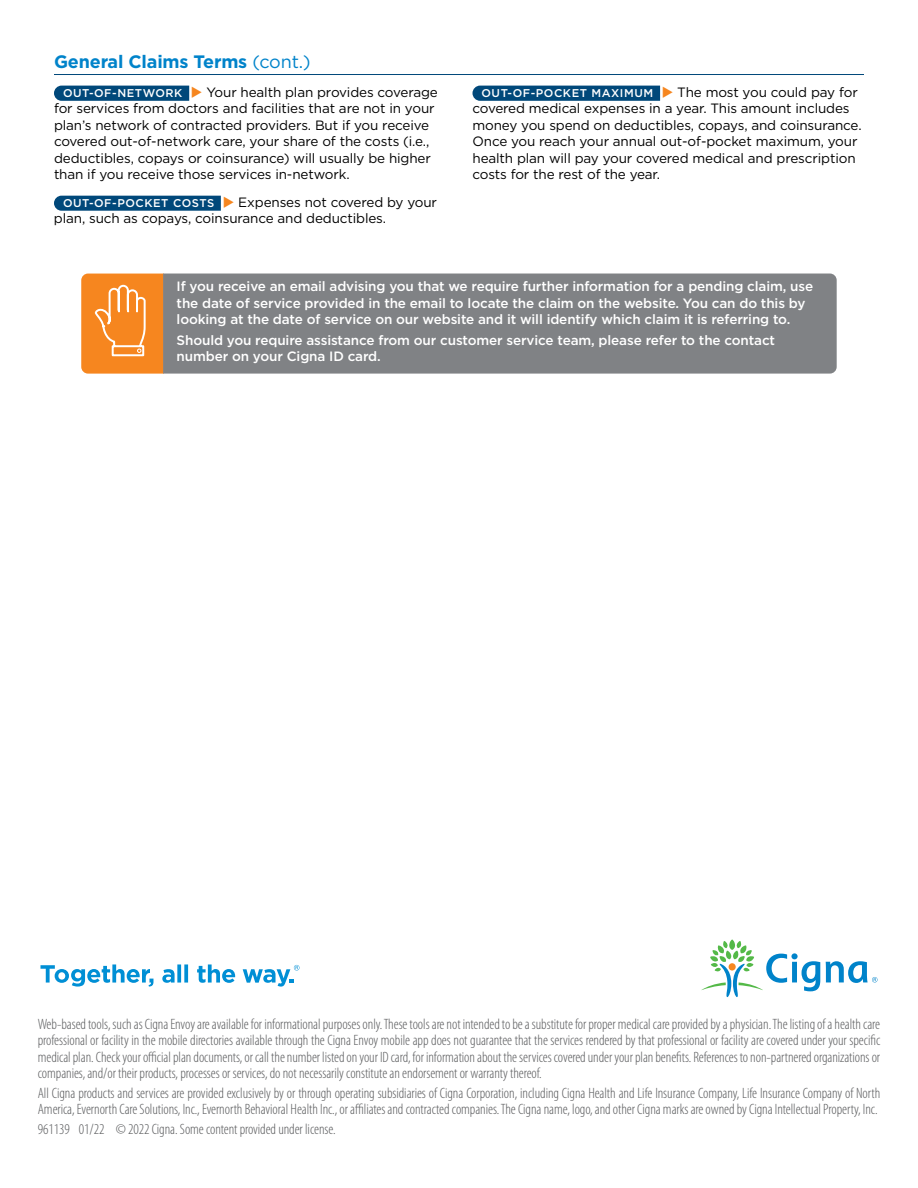
<style>
.page{position:relative;width:918px;height:1188px;background:#fff}
.page>*{position:absolute;margin:0;border:0;box-sizing:border-box;transform-origin:0 0}
.t1{font:700 18px "Gotham";letter-spacing:-.01em;color:#0083ca}
.t2{font:300 condensed 15px/16.5px "Myriad Pro";letter-spacing:-.005em;color:#58595b;text-align:justify}
.t3{font:13.5px/16.5px "Gotham";letter-spacing:-.01em;color:#000}
.t4{font:500 13.5px/16.5px "Gotham";letter-spacing:-.01em;color:#fff}
.s1{font-weight:400}
.s2{font-weight:500;font-size:11.25px;color:#fff}
.s3{color:#f6861f}
</style>
<div class="page">
<svg style="left:54px;top:86px;width:135px;height:15px;background:#064c7d"></svg>
<svg style="left:54px;top:196px;width:167px;height:15px;background:#074d7d"></svg>
<svg style="left:472px;top:86px;width:188px;height:15px;background:#064c7d"></svg>
<svg style="left:81px;top:274px;width:82px;height:100px;background:#f69133"></svg>
<div style="left:163px;top:274px;width:674px;height:100px;background:#808285"></div>
<svg style="left:701px;top:939px;width:177px;height:58px"></svg>
<svg style="left:40px;top:964px;width:113px;height:23px"></svg>
<svg style="left:162px;top:964px;width:26px;height:19px"></svg>
<svg style="left:197px;top:964px;width:38px;height:19px"></svg>
<svg style="left:243px;top:965px;width:56px;height:22px"></svg>
<hr style="left:54px;top:74px;width:810px;height:1px;background:#00487a">
<p class="t1" style="left:54px;top:49px;width:258px">General Claims Terms <span class="s1">(cont.)</span></p>
<p class="t3" style="left:54px;top:84px;width:385px;text-indent:9px"><span class="s2">OUT-OF-NETWORK</span> <span class="s3">◆</span> Your health plan provides coverage for services from doctors and facilities that are not in your plan’s network of contracted providers. But if you receive covered out-of-network care, your share of the costs (i.e., deductibles, copays or coinsurance) will usually be higher than if you receive those services in-network.</p>
<p class="t3" style="left:54px;top:194px;width:385px;text-indent:9px"><span class="s2">OUT-OF-POCKET COSTS</span> <span class="s3">◆</span> Expenses not covered by your plan, such as copays, coinsurance and deductibles.</p>
<p class="t3" style="left:472px;top:84px;width:391px;text-indent:9px"><span class="s2">OUT-OF-POCKET MAXIMUM</span> <span class="s3">◆</span> The most you could pay for covered medical expenses in a year. This amount includes money you spend on deductibles, copays, and coinsurance.<br>Once you reach your annual out-of-pocket maximum, your health plan will pay your covered medical and prescription costs for the rest of the year.</p>
<p class="t4" style="left:177px;top:278px;width:638px">If you receive an email advising you that we require further information for a pending claim, use the date of service provided in the email to locate the claim on the website. You can do this by looking at the date of service on our website and it will identify which claim it is referring to.</p>
<p class="t4" style="left:177px;top:332px;width:600px">Should you require assistance from our customer service team, please refer to the contact number on your Cigna ID card.</p>
<p class="t2" style="left:38px;top:1016px;width:844px">Web-based tools, such as Cigna Envoy are available for informational purposes only. These tools are not intended to be a substitute for proper medical care provided by a physician. The listing of a health care professional or facility in the mobile directories available through the Cigna Envoy mobile app does not guarantee that the services rendered by that professional or facility are covered under your specific medical plan. Check your official plan documents, or call the number listed on your ID card, for information about the services covered under your plan benefits. References to non-partnered organizations or companies, and/or their products, processes or services, do not necessarily constitute an endorsement or warranty thereof.</p>
<p class="t2" style="left:38px;top:1085px;width:844px">All Cigna products and services are provided exclusively by or through operating subsidiaries of Cigna Corporation, including Cigna Health and Life Insurance Company, Life Insurance Company of North<br>America, Evernorth Care Solutions, Inc., Evernorth Behavioral Health Inc., or affiliates and contracted companies. The Cigna name, logo, and other Cigna marks are owned by Cigna Intellectual Property, Inc.</p>
<p class="t2" style="left:38px;top:1121px;width:299px">961139 01/22 © 2022 Cigna. Some content provided under license.</p>
</div>
